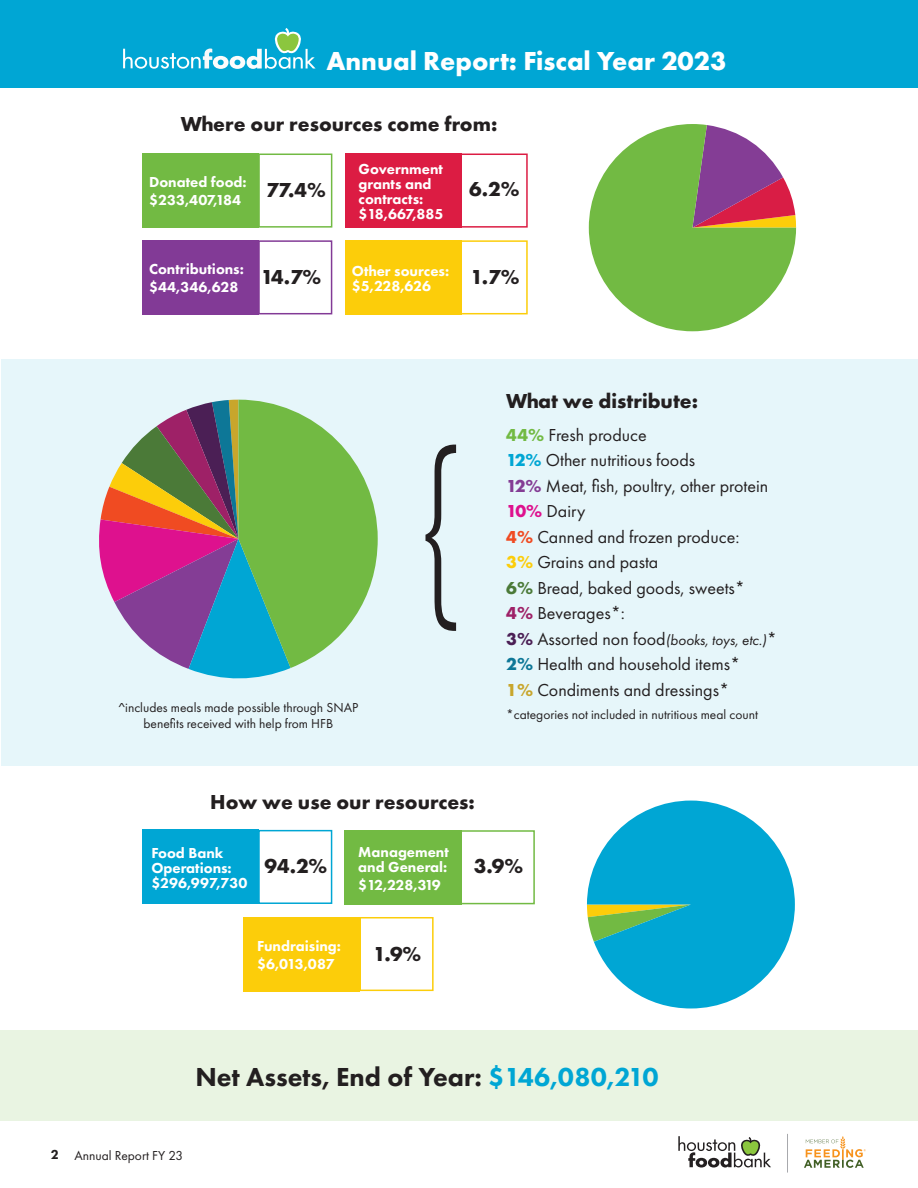
<style>
.page{position:relative;width:918px;height:1188px;background:#fff}
.page>*{position:absolute;margin:0;border:0;box-sizing:border-box;transform-origin:0 0}
.t1{font:300 209.55px "Futura PT";color:#231f20;scale:.73 1}
.t2{font:800 27px "Futura PT";color:#231f20}
.t3{font:700 27px "Futura PT";color:#fff}
.t4{font:700 21px "Futura PT";color:#231f20}
.t5{font:18px "Futura PT";color:#231f20}
.t6{font:800 15px/15px "Futura PT";color:#fff}
.t7{font:italic 15px "Futura PT";color:#231f20}
.t8{font:13.5px/16.2px "Futura PT";color:#231f20;text-align:center}
.s1{font-weight:700;color:#72ba43}
.s2{font-weight:700;color:#00a6d4}
.s3{font-weight:700;color:#843d95}
.s4{font-weight:700;color:#de118e}
.s5{font-weight:700;color:#f04b22}
.s6{font-weight:700;color:#fccd0a}
.s7{font-weight:700;color:#4b7a38}
.s8{font-weight:700;color:#9e2167}
.s9{font-weight:700;font-style:normal;font-size:18px;color:#4b1f55}
.s10{font-style:normal;font-size:18px}
.s11{font-weight:700;color:#0d7797}
.s12{font-weight:700;color:#c8a62c}
.s13{color:#00a6d4}
.s14{font-weight:800}
</style>
<div class="page">
<svg style="left:804px;top:1136px;width:62px;height:32px"></svg>
<svg style="left:678px;top:1136px;width:93px;height:32px"></svg>
<hr style="left:787px;top:1134px;width:1px;height:39px;background:#a8a9ad">
<div style="left:1px;top:359px;width:917px;height:407px;background:#e6f6fa"></div>
<div style="left:0;top:1031px;width:918px;height:90px;background:#e9f4e2"></div>
<div style="left:0;top:0;width:918px;height:87px;background:#00a6d4"></div>
<div style="left:142px;top:154px;width:116px;height:74px;background:#72ba43"></div>
<div style="left:142px;top:240px;width:116px;height:74px;background:#823a96"></div>
<div style="left:345px;top:154px;width:116px;height:74px;background:#dc1c43"></div>
<div style="left:345px;top:240px;width:116px;height:74px;background:#fccd0a"></div>
<div style="left:345px;top:830px;width:117px;height:74px;background:#72ba43"></div>
<div style="left:258px;top:154px;width:74px;height:74px;border:2px solid #72ba43"></div>
<div style="left:142px;top:830px;width:116px;height:74px;background:#00a6d4"></div>
<div style="left:258px;top:830px;width:74px;height:74px;border:2px solid #00a6d4"></div>
<div style="left:258px;top:240px;width:74px;height:74px;border:2px solid #823a96"></div>
<div style="left:244px;top:917px;width:116px;height:74px;background:#fccd0a"></div>
<div style="left:360px;top:917px;width:74px;height:74px;border:2px solid #fccd0a"></div>
<div style="left:454px;top:154px;width:74px;height:74px;border:2px solid #dc1c43"></div>
<div style="left:453px;top:830px;width:82px;height:74px;border:2px solid #72ba43"></div>
<div style="left:454px;top:240px;width:74px;height:74px;border:2px solid #fccd0a"></div>
<svg style="left:123px;top:28px;width:193px;height:41px"></svg>
<svg style="left:587px;top:801px;width:208px;height:207px"></svg>
<svg style="left:99px;top:400px;width:279px;height:279px"></svg>
<svg style="left:589px;top:124px;width:207px;height:207px"></svg>
<p class="t3" style="left:326px;top:44px;width:401px">Annual Report: Fiscal Year 2023</p>
<p class="t4" style="left:181px;top:110px;width:318px">Where our resources come from:</p>
<p class="t6" style="left:149px;top:175px;width:99px">Donated food:</p>
<p class="t6" style="left:149px;top:193px;width:94px">$233,407,184</p>
<p class="t4" style="left:266px;top:176px;width:61px">77.4%</p>
<p class="t6" style="left:149px;top:261px;width:96px">Contributions:</p>
<p class="t6" style="left:149px;top:279px;width:91px">$44,346,628</p>
<p class="t4" style="left:261px;top:264px;width:62px">14.7%</p>
<p class="t6" style="left:359px;top:161px;width:86px">Government grants and contracts:</p>
<p class="t6" style="left:359px;top:206px;width:86px">$18,667,885</p>
<p class="t6" style="left:352px;top:263px;width:99px">Other sources:</p>
<p class="t6" style="left:352px;top:278px;width:81px">$5,228,626</p>
<p class="t4" style="left:469px;top:176px;width:52px">6.2%</p>
<p class="t4" style="left:471px;top:264px;width:51px">1.7%</p>
<p class="t8" style="left:118px;top:699px;width:241px">^includes meals made possible through SNAP benefits received with help from HFB</p>
<p class="t1" style="left:419px;top:409px;width:60px">{</p>
<p class="t4" style="left:506px;top:388px;width:193px">What we distribute:</p>
<p class="t5" style="left:506px;top:424px;width:142px"><span class="s1">44%</span> Fresh produce</p>
<p class="t5" style="left:506px;top:450px;width:190px"><span class="s2">12%</span> Other nutritious foods</p>
<p class="t5" style="left:506px;top:475px;width:264px"><span class="s3">12%</span> Meat, fish, poultry, other protein</p>
<p class="t5" style="left:506px;top:501px;width:81px"><span class="s4">10%</span> Dairy</p>
<p class="t5" style="left:506px;top:526px;width:235px"><span class="s5">4%</span> Canned and frozen produce:</p>
<p class="t5" style="left:506px;top:552px;width:154px"><span class="s6">3%</span> Grains and pasta</p>
<p class="t5" style="left:506px;top:577px;width:240px"><span class="s7">6%</span> Bread, baked goods, sweets*</p>
<p class="t5" style="left:506px;top:603px;width:120px"><span class="s8">4%</span> Beverages*:</p>
<p class="t7" style="left:506px;top:631px;width:272px"><span class="s9">3%</span> <span class="s10">Assorted non food</span>(books, toys, etc.)<span class="s10">*</span></p>
<p class="t5" style="left:506px;top:654px;width:236px"><span class="s11">2%</span> Health and household items*</p>
<p class="t5" style="left:506px;top:679px;width:224px"><span class="s12">1%</span> Condiments and dressings*</p>
<p class="t8" style="left:506px;top:706px;width:253px">*categories not included in nutritious meal count</p>
<p class="t4" style="left:210px;top:789px;width:266px">How we use our resources:</p>
<p class="t6" style="left:151px;top:845px;width:73px">Food Bank</p>
<p class="t6" style="left:151px;top:860px;width:82px">Operations:</p>
<p class="t6" style="left:151px;top:875px;width:98px">$296,997,730</p>
<p class="t4" style="left:265px;top:852px;width:64px">94.2%</p>
<p class="t6" style="left:358px;top:844px;width:92px">Management and General:</p>
<p class="t6" style="left:358px;top:877px;width:84px">$12,228,319</p>
<p class="t6" style="left:257px;top:938px;width:86px">Fundraising:</p>
<p class="t6" style="left:257px;top:956px;width:79px">$6,013,087</p>
<p class="t4" style="left:373px;top:941px;width:50px">1.9%</p>
<p class="t4" style="left:474px;top:852px;width:51px">3.9%</p>
<p class="t2" style="left:195px;top:1060px;width:465px">Net Assets, End of Year: <span class="s13">$146,080,210</span></p>
<p class="t8" style="left:51px;top:1147px;width:134px"><span class="s14">2</span> Annual Report FY 23</p>
</div>
